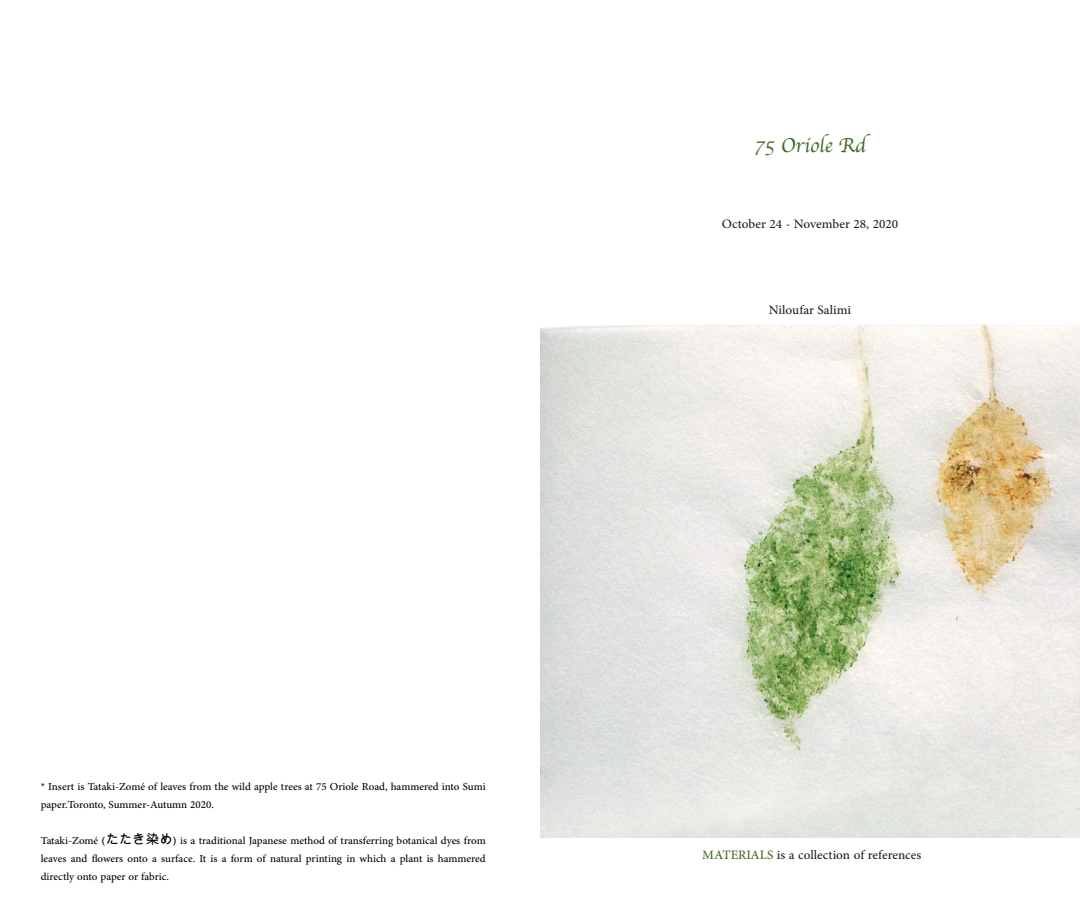
<style>
.page{position:relative;width:1080px;height:918px;background:#fff}
.page>*{position:absolute;margin:0;border:0;box-sizing:border-box;transform-origin:0 0}
.t1{font:21px "Apple Chancery";color:#3f691f}
.t2{font:18px "Adobe Arabic";color:#231f20}
.t3{font:15px/18px "Adobe Arabic";color:#000}
.s1{font-weight:700}
.s2{font-family:"Arial Unicode MS";font-size:13.5px}
.s3{color:#3f691f}
</style>
<div class="page">
<img style="left:540px;top:325px;width:540px;height:512px">
<p class="t3" style="left:41px;top:776px;width:446px">* Insert is Tataki-Zomé of leaves from the wild apple trees at 75 Oriole Road, hammered into Sumi paper.Toronto, Summer-Autumn 2020.</p>
<p class="t3" style="left:41px;top:830px;width:446px;text-align:justify">Tataki-Zomé <span class="s1">(</span><span class="s2">たたき染め</span><span class="s1">)</span> is a traditional Japanese method of transferring botanical dyes from leaves and flowers onto a surface. It is a form of natural printing in which a plant is hammered directly onto paper or fabric.</p>
<p class="t1" style="left:754px;top:128px;width:113px">75 Oriole Rd</p>
<p class="t2" style="left:722px;top:211px;width:178px">October 24 - November 28, 2020</p>
<p class="t2" style="left:769px;top:298px;width:84px">Niloufar Salimi</p>
<p class="t2" style="left:702px;top:842px;width:221px"><span class="s3">MATERIALS</span> is a collection of references</p>
</div>
